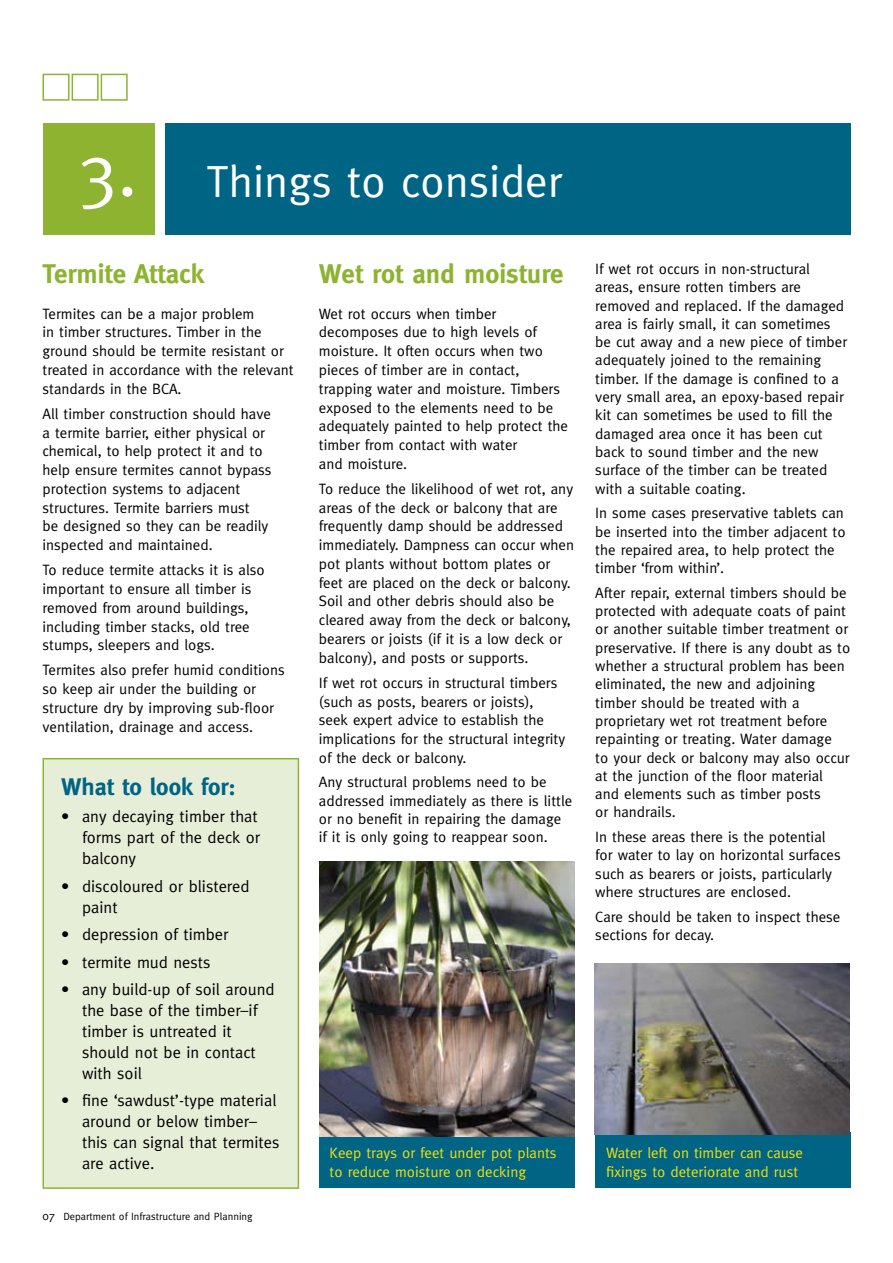
<style>
.page{position:relative;width:893px;height:1263px;background:#fff}
.page>*{position:absolute;margin:0;border:0;box-sizing:border-box;transform-origin:0 0}
.t1{font:45px "Meta";color:#fff}
.t2{font:700 27px "Meta";color:#8db331}
.t3{font:700 24px "Meta";color:#006485}
.t4{font:16.5px/21px "Meta";color:#000}
.t5{font:15px/18.8px "Meta";color:#000}
.t6{font:15px/18.8px "Meta";color:#f2e109}
.t7{font:10.5px "Meta";color:#000}
.s1{font-size:74.1px}
.s2{font-size:12px}
</style>
<div class="page">
<div style="left:43px;top:74px;width:27px;height:27px;background:#fff;border:2px solid #8db331"></div>
<div style="left:72px;top:74px;width:27px;height:27px;background:#fff;border:2px solid #8db331"></div>
<div style="left:101px;top:74px;width:27px;height:27px;background:#fff;border:2px solid #8db331"></div>
<div style="left:43px;top:123px;width:111px;height:112px;background:#8db331"></div>
<div style="left:165px;top:123px;width:685px;height:112px;background:#006485"></div>
<div style="left:43px;top:759px;width:255px;height:429px;background:#e7eed8"></div>
<div style="left:43px;top:758px;width:256px;height:431px;border:2px solid #8db331"></div>
<div style="left:320px;top:1133px;width:255px;height:55px;background:#006485"></div>
<div style="left:595px;top:1133px;width:255px;height:55px;background:#006485"></div>
<img style="left:320px;top:861px;width:255px;height:275px">
<img style="left:594px;top:963px;width:256px;height:171px">
<h1 class="t1" style="left:78px;top:156px;width:486px"><span class="s1">3.</span> Things to consider</h1>
<h2 class="t2" style="left:43px;top:258px;width:163px">Termite Attack</h2>
<p class="t5" style="left:43px;top:304px;width:253px">Termites can be a major problem<br>in timber structures. Timber in the ground should be termite resistant or treated in accordance with the relevant standards in the BCA.</p>
<p class="t5" style="left:43px;top:404px;width:231px">All timber construction should have a termite barrier, either physical or chemical, to help protect it and to help ensure termites cannot bypass protection systems to adjacent structures. Termite barriers must<br>be designed so they can be readily inspected and maintained.</p>
<p class="t5" style="left:43px;top:560px;width:224px">To reduce termite attacks it is also important to ensure all timber is removed from around buildings, including timber stacks, old tree stumps, sleepers and logs.</p>
<p class="t5" style="left:43px;top:661px;width:244px">Termites also prefer humid conditions so keep air under the building or structure dry by improving sub-floor ventilation, drainage and access.</p>
<h3 class="t3" style="left:61px;top:773px;width:176px">What to look for:</h3>
<p class="t4" style="left:82px;top:806px;width:180px;text-indent:-21px">• any decaying timber that forms part of the deck or balcony</p>
<p class="t4" style="left:82px;top:875px;width:169px;text-indent:-21px">• discoloured or blistered paint</p>
<p class="t4" style="left:61px;top:924px;width:169px">• depression of timber</p>
<p class="t4" style="left:61px;top:951px;width:151px">• termite mud nests</p>
<p class="t4" style="left:82px;top:978px;width:194px;text-indent:-21px">• any build-up of soil around the base of the timber–if timber is untreated it should not be in contact with soil</p>
<p class="t4" style="left:82px;top:1090px;width:199px;text-indent:-21px">• fine ‘sawdust’-type material around or below timber– this can signal that termites are active.</p>
<p class="t7" style="left:43px;top:1211px;width:212px"><span class="s2">07</span> Department of Infrastructure and Planning</p>
<h2 class="t2" style="left:319px;top:258px;width:246px">Wet rot and moisture</h2>
<p class="t5" style="left:319px;top:304px;width:251px">Wet rot occurs when timber decomposes due to high levels of moisture. It often occurs when two pieces of timber are in contact, trapping water and moisture. Timbers exposed to the elements need to be adequately painted to help protect the timber from contact with water<br>and moisture.</p>
<p class="t5" style="left:319px;top:479px;width:257px">To reduce the likelihood of wet rot, any areas of the deck or balcony that are frequently damp should be addressed immediately. Dampness can occur when pot plants without bottom plates or feet are placed on the deck or balcony.<br>Soil and other debris should also be cleared away from the deck or balcony, bearers or joists (if it is a low deck or balcony), and posts or supports.</p>
<p class="t5" style="left:319px;top:673px;width:248px">If wet rot occurs in structural timbers (such as posts, bearers or joists), seek expert advice to establish the implications for the structural integrity of the deck or balcony.</p>
<p class="t5" style="left:319px;top:773px;width:255px;line-height:18.3px">Any structural problems need to be addressed immediately as there is little or no benefit in repairing the damage if it is only going to reappear soon.</p>
<p class="t5" style="left:595px;top:259px;width:253px;line-height:18.3px">If wet rot occurs in non-structural areas, ensure rotten timbers are removed and replaced. If the damaged area is fairly small, it can sometimes be cut away and a new piece of timber adequately joined to the remaining timber. If the damage is confined to a very small area, an epoxy-based repair kit can sometimes be used to fill the damaged area once it has been cut back to sound timber and the new surface of the timber can be treated with a suitable coating.</p>
<p class="t5" style="left:595px;top:504px;width:252px;line-height:18.3px">In some cases preservative tablets can be inserted into the timber adjacent to the repaired area, to help protect the timber ‘from within’.</p>
<p class="t5" style="left:595px;top:583px;width:256px;line-height:18.3px">After repair, external timbers should be protected with adequate coats of paint or another suitable timber treatment or preservative. If there is any doubt as to whether a structural problem has been eliminated, the new and adjoining timber should be treated with a proprietary wet rot treatment before repainting or treating. Water damage<br>to your deck or balcony may also occur at the junction of the floor material and elements such as timber posts<br>or handrails.</p>
<p class="t5" style="left:595px;top:827px;width:247px;line-height:18.3px">In these areas there is the potential for water to lay on horizontal surfaces such as bearers or joists, particularly where structures are enclosed.</p>
<p class="t5" style="left:595px;top:907px;width:247px;line-height:18.3px">Care should be taken to inspect these sections for decay.</p>
<p class="t6" style="left:330px;top:1143px;width:228px">Keep trays or feet under pot plants to reduce moisture on decking</p>
<p class="t6" style="left:606px;top:1143px;width:199px">Water left on timber can cause fixings to deteriorate and rust</p>
</div>
